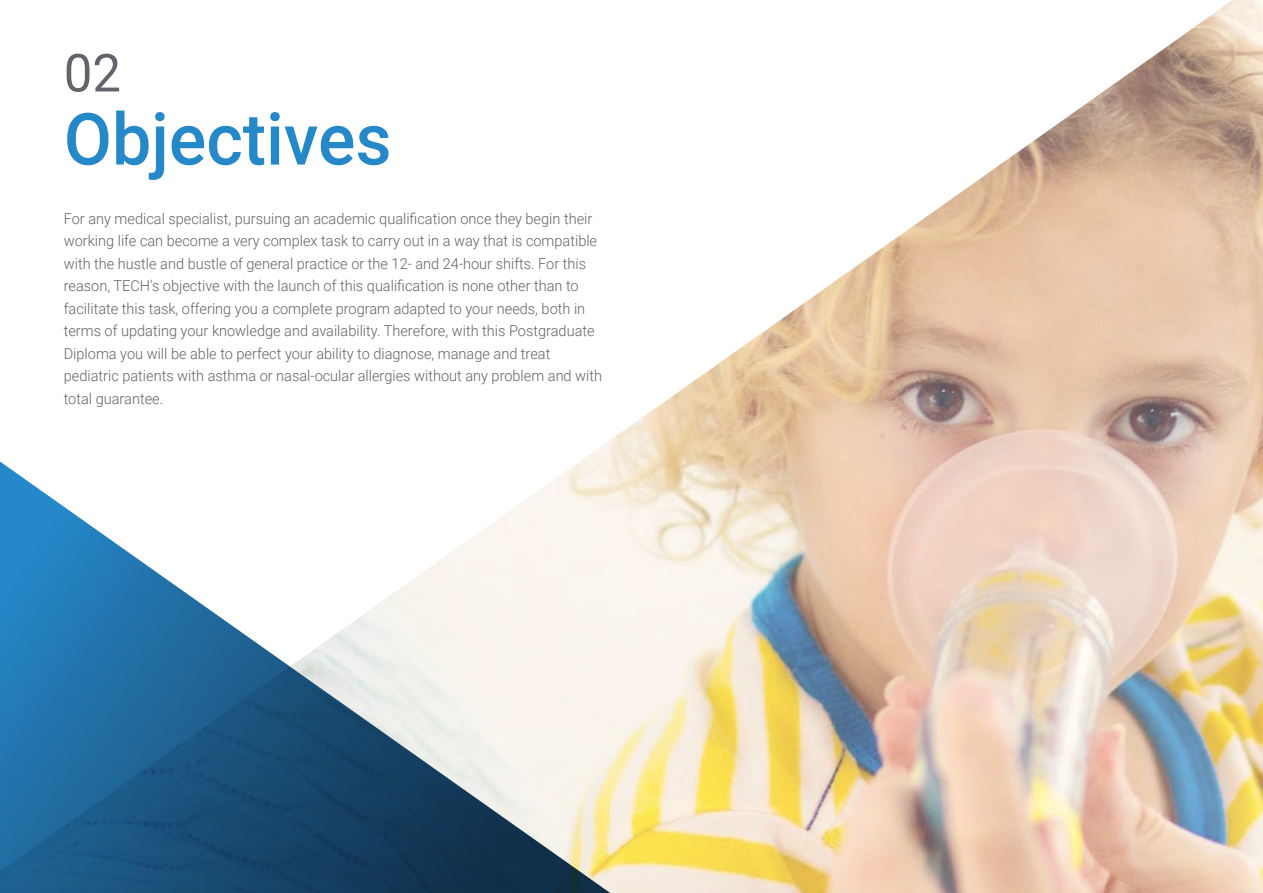
<style>
.page{position:relative;width:1263px;height:893px;background:#fff}
.page>*{position:absolute;margin:0;border:0;box-sizing:border-box;transform-origin:0 0}
.t1{font:500 72px "Roboto";color:#2488c9}
.t2{font:52.5px "Roboto";color:#61646a}
.t3{font:300 15px/22.5px "Roboto";color:#61646a}
</style>
<div class="page">
<img style="left:602px;top:0;width:661px;height:893px">
<svg style="left:0;top:446px;width:640px;height:447px"></svg>
<h2 class="t2" style="left:64px;top:36px;width:59px">02</h2>
<h1 class="t1" style="left:64px;top:89px;width:329px">Objectives</h1>
<p class="t3" style="left:64px;top:207px;width:540px">For any medical specialist, pursuing an academic qualification once they begin their working life can become a very complex task to carry out in a way that is compatible with the hustle and bustle of general practice or the 12- and 24-hour shifts. For this reason, TECH's objective with the launch of this qualification is none other than to facilitate this task, offering you a complete program adapted to your needs, both in terms of updating your knowledge and availability. Therefore, with this Postgraduate Diploma you will be able to perfect your ability to diagnose, manage and treat pediatric patients with asthma or nasal-ocular allergies without any problem and with total guarantee.</p>
</div>
